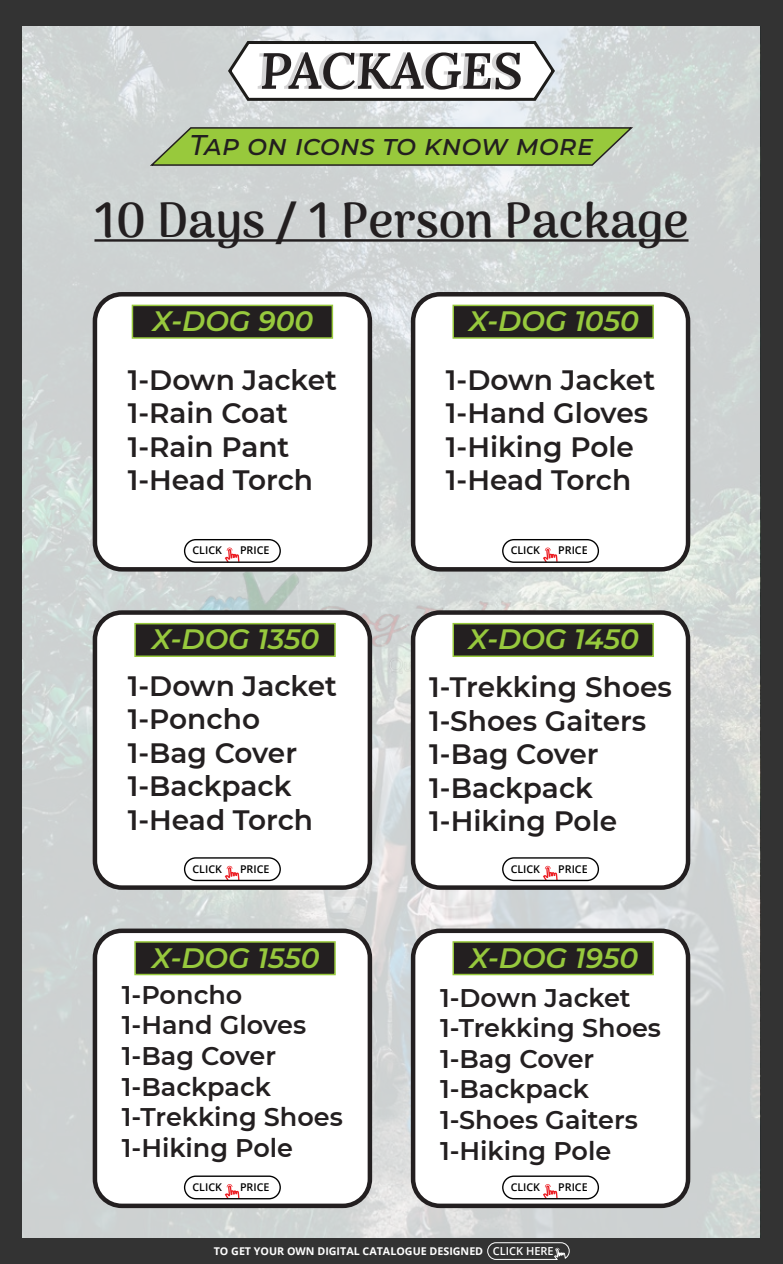
<style>
.page{position:relative;width:783px;height:1264px;background:#333}
.page>*{position:absolute;margin:0;border:0;box-sizing:border-box;transform-origin:0 0}
.t1{font:italic 600 50.7px "Lora";letter-spacing:-.005em;color:#231f20}
.t2{font:700 48.45px "Arima Madurai";color:#231f20}
.t3{font:italic 500 28.35px "Montserrat";color:#231f20}
.t4{font:600 28.05px/33.6px "Montserrat";color:#231f20}
.t5{font:italic 600 28.05px "Montserrat";color:#97c93d}
.t6{font:600 25.5px/30.6px "Montserrat";color:#231f20}
.t7{font:600 10.65px "Open Sans";color:#000}
.t8{font:700 10.65px "Open Sans";color:#fff}
.s1{font-weight:600;font-size:10.95px}
</style>
<div class="page">
<img style="left:23px;top:26px;width:737px;height:1211px">
<img style="left:179px;top:561px;width:425px;height:142px">
<svg style="left:226px;top:40px;width:331px;height:63px;background:#e3e4e4"></svg>
<svg style="left:148px;top:126px;width:487px;height:41px;background:#97be4f"></svg>
<hr style="left:94px;top:239px;width:595px;height:3px;background:#231f20">
<div style="left:95px;top:294px;width:275px;height:275px;background:#fff;border-radius:27px"></div>
<div style="left:93px;top:292px;width:279px;height:279px;border:4px solid #231f20;border-radius:27px"></div>
<div style="left:132px;top:305px;width:201px;height:34px;background:#231f20;border:2px solid #98c93c"></div>
<div style="left:413px;top:294px;width:275px;height:275px;background:#fff;border-radius:27px"></div>
<div style="left:411px;top:292px;width:279px;height:279px;border:4px solid #231f20;border-radius:27px"></div>
<div style="left:453px;top:305px;width:201px;height:34px;background:#231f20;border:2px solid #98c93c"></div>
<div style="left:95px;top:612px;width:275px;height:275px;background:#fff;border-radius:27px"></div>
<div style="left:93px;top:610px;width:279px;height:280px;border:4px solid #231f20;border-radius:27px"></div>
<div style="left:134px;top:623px;width:202px;height:34px;background:#231f20;border:2px solid #98c93c"></div>
<div style="left:413px;top:931px;width:275px;height:274px;background:#fff;border-radius:27px"></div>
<div style="left:411px;top:928px;width:279px;height:280px;border:4px solid #231f20;border-radius:27px"></div>
<div style="left:453px;top:941px;width:201px;height:34px;background:#231f20;border:2px solid #98c93c"></div>
<div style="left:413px;top:612px;width:275px;height:275px;background:#fff;border-radius:27px"></div>
<div style="left:411px;top:610px;width:279px;height:280px;border:4px solid #231f20;border-radius:27px"></div>
<div style="left:453px;top:623px;width:201px;height:34px;background:#231f20;border:2px solid #98c93c"></div>
<svg style="left:487px;top:1242px;width:83px;height:18px"></svg>
<svg style="left:224px;top:547px;width:16px;height:40px"></svg>
<div style="left:184px;top:539px;width:97px;height:24px;border:1px solid #000;border-radius:11px"></div>
<svg style="left:542px;top:547px;width:16px;height:40px"></svg>
<div style="left:502px;top:539px;width:97px;height:24px;border:1px solid #000;border-radius:11px"></div>
<svg style="left:224px;top:865px;width:16px;height:40px"></svg>
<div style="left:184px;top:857px;width:97px;height:24px;border:1px solid #000;border-radius:11px"></div>
<svg style="left:542px;top:865px;width:16px;height:40px"></svg>
<div style="left:502px;top:857px;width:97px;height:24px;border:1px solid #000;border-radius:11px"></div>
<div style="left:95px;top:931px;width:275px;height:274px;background:#fff;border-radius:27px"></div>
<div style="left:93px;top:928px;width:279px;height:280px;border:4px solid #231f20;border-radius:27px"></div>
<div style="left:134px;top:941px;width:202px;height:34px;background:#231f20;border:2px solid #98c93c"></div>
<svg style="left:224px;top:1184px;width:16px;height:39px"></svg>
<div style="left:184px;top:1175px;width:97px;height:24px;border:1px solid #000;border-radius:11px"></div>
<svg style="left:542px;top:1184px;width:16px;height:39px"></svg>
<div style="left:502px;top:1175px;width:97px;height:24px;border:1px solid #000;border-radius:11px"></div>
<h1 class="t1" style="left:260px;top:36px;width:264px">PACKAGES</h1>
<p class="t3" style="left:190px;top:125px;width:405px">TAP ON ICONS TO KNOW MORE</p>
<h2 class="t2" style="left:94px;top:186px;width:596px">10 Days / 1 Person Package</h2>
<p class="t5" style="left:153px;top:301px;width:162px">X-DOG 900</p>
<p class="t4" style="left:128px;top:361px;width:211px">1-Down Jacket<br>1-Rain Coat<br>1-Rain Pant<br>1-Head Torch</p>
<p class="t5" style="left:469px;top:301px;width:172px">X-DOG 1050</p>
<p class="t4" style="left:446px;top:361px;width:211px">1-Down Jacket<br>1-Hand Gloves<br>1-Hiking Pole<br>1-Head Torch</p>
<p class="t7" style="left:193px;top:543px;width:31px">CLICK</p>
<p class="t7" style="left:240px;top:543px;width:31px">PRICE</p>
<p class="t7" style="left:511px;top:543px;width:31px">CLICK</p>
<p class="t7" style="left:558px;top:543px;width:31px">PRICE</p>
<p class="t5" style="left:152px;top:619px;width:169px">X-DOG 1350</p>
<p class="t4" style="left:128px;top:667px;width:211px">1-Down Jacket<br>1-Poncho<br>1-Bag Cover<br>1-Backpack<br>1-Head Torch</p>
<p class="t5" style="left:469px;top:619px;width:172px">X-DOG 1450</p>
<p class="t4" style="left:429px;top:669px;width:244px">1-Trekking Shoes<br>1-Shoes Gaiters<br>1-Bag Cover<br>1-Backpack<br>1-Hiking Pole</p>
<p class="t7" style="left:193px;top:861px;width:31px">CLICK</p>
<p class="t7" style="left:240px;top:861px;width:31px">PRICE</p>
<p class="t7" style="left:511px;top:861px;width:31px">CLICK</p>
<p class="t7" style="left:558px;top:861px;width:31px">PRICE</p>
<p class="t5" style="left:152px;top:938px;width:169px">X-DOG 1550</p>
<p class="t6" style="left:122px;top:978px;width:223px">1-Poncho<br>1-Hand Gloves<br>1-Bag Cover<br>1-Backpack<br>1-Trekking Shoes<br>1-Hiking Pole</p>
<p class="t7" style="left:193px;top:1179px;width:31px">CLICK</p>
<p class="t7" style="left:240px;top:1179px;width:31px">PRICE</p>
<p class="t7" style="left:511px;top:1179px;width:31px">CLICK</p>
<p class="t7" style="left:558px;top:1179px;width:31px">PRICE</p>
<p class="t5" style="left:469px;top:938px;width:170px">X-DOG 1950</p>
<p class="t6" style="left:440px;top:981px;width:223px">1-Down Jacket<br>1-Trekking Shoes<br>1-Bag Cover<br>1-Backpack<br>1-Shoes Gaiters<br>1-Hiking Pole</p>
<p class="t8" style="left:214px;top:1243px;width:342px">TO GET YOUR OWN DIGITAL CATALOGUE DESIGNED <span class="s1">CLICK HERE</span></p>
</div>
